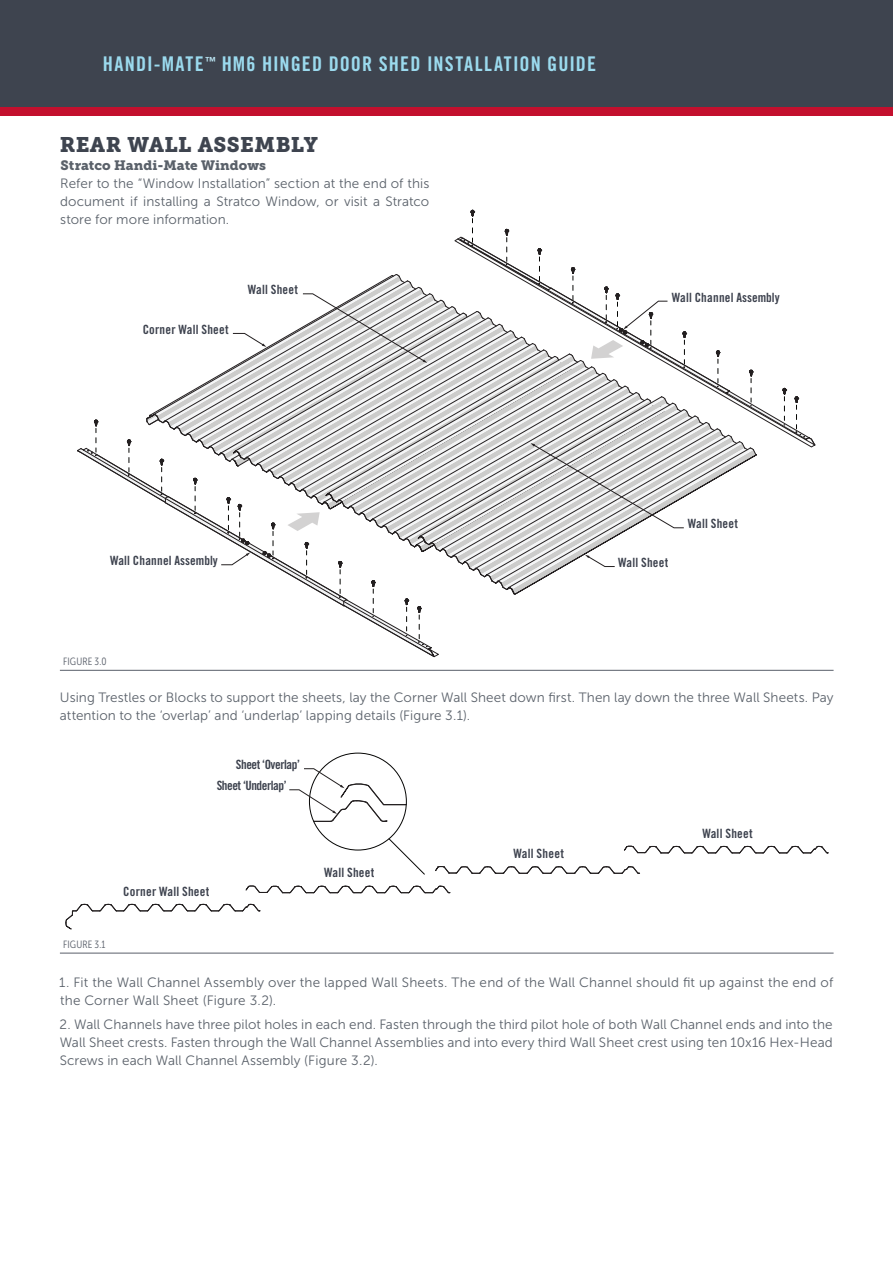
<style>
.page{position:relative;width:893px;height:1263px;background:#fff}
.page>*{position:absolute;margin:0;border:0;box-sizing:border-box;transform-origin:0 0}
.t1{font:21px "Museo Slab 900";letter-spacing:.02em;color:#3e444f}
.t2{font:20.25px "Trade Gothic LT Std Bd Cn 20";letter-spacing:.05em;color:#9bdaee}
.Body_Text{font:13.5px/18px "Museo Sans 300";letter-spacing:.01em;color:#5a616a}
.t3{font:13.5px "Museo Slab 900";letter-spacing:.005em;color:#5a616a}
.t4{font:12.75px "Trade Gothic LT Std Bd Cn 20";letter-spacing:.015em;color:#3d424e}
.t5{font:12.75px "Trade Gothic LT Std Bd Cn 20";letter-spacing:-.035em;color:#3d424e}
.t6{font:10.5px "Museo Sans Cond 300";letter-spacing:.02em;color:#595f6a}
</style>
<div class="page">
<div style="left:0;top:0;width:893px;height:107px;background:#3e444f"></div>
<div style="left:0;top:107px;width:893px;height:9px;background:#c3102e"></div>
<svg style="left:65px;top:903px;width:196px;height:27px"></svg>
<svg style="left:435px;top:866px;width:205px;height:8px"></svg>
<svg style="left:388px;top:838px;width:37px;height:37px"></svg>
<svg style="left:245px;top:885px;width:205px;height:9px"></svg>
<svg style="left:289px;top:768px;width:117px;height:54px"></svg>
<svg style="left:624px;top:845px;width:205px;height:9px"></svg>
<svg style="left:77px;top:210px;width:739px;height:448px"></svg>
<hr style="left:60px;top:670px;width:774px;height:1px;background:#595f6a">
<hr style="left:60px;top:953px;width:774px;height:1px;background:#595f6a">
<h2 class="t2" style="left:103px;top:51px;width:495px">HANDI-MATE<sup>™</sup> HM6 HINGED DOOR SHED INSTALLATION GUIDE</h2>
<p class="t1" style="left:60px;top:132px;width:260px">REAR WALL ASSEMBLY</p>
<p class="t3" style="left:61px;top:158px;width:207px">Stratco Handi-Mate Windows</p>
<p class="Body_Text" style="left:60px;top:175px;width:371px;text-align:justify">Refer to the “Window Installation” section at the end of this document if installing a Stratco Window, or visit a Stratco store for more information.</p>
<p class="t4" style="left:143px;top:322px;width:87px">Corner Wall Sheet</p>
<p class="t4" style="left:248px;top:281px;width:52px">Wall Sheet</p>
<p class="t4" style="left:110px;top:553px;width:109px">Wall Channel Assembly</p>
<p class="t6" style="left:63px;top:656px;width:45px">FIGURE 3.0</p>
<p class="t4" style="left:672px;top:289px;width:109px">Wall Channel Assembly</p>
<p class="t4" style="left:618px;top:555px;width:52px">Wall Sheet</p>
<p class="t4" style="left:688px;top:516px;width:52px">Wall Sheet</p>
<p class="Body_Text" style="left:60px;top:688px;width:775px">Using Trestles or Blocks to support the sheets, lay the Corner Wall Sheet down first. Then lay down the three Wall Sheets. Pay attention to the ‘overlap’ and ‘underlap’ lapping details (Figure 3.1).</p>
<p class="t5" style="left:236px;top:757px;width:65px">Sheet ‘Overlap’</p>
<p class="t5" style="left:217px;top:778px;width:71px">Sheet ‘Underlap’</p>
<p class="t6" style="left:63px;top:939px;width:44px">FIGURE 3.1</p>
<p class="t4" style="left:123px;top:883px;width:88px">Corner Wall Sheet</p>
<p class="t4" style="left:324px;top:865px;width:52px">Wall Sheet</p>
<p class="t4" style="left:514px;top:846px;width:52px">Wall Sheet</p>
<p class="t4" style="left:702px;top:825px;width:52px">Wall Sheet</p>
<p class="Body_Text" style="left:59px;top:973px;width:775px">1. Fit the Wall Channel Assembly over the lapped Wall Sheets. The end of the Wall Channel should fit up against the end of the Corner Wall Sheet (Figure 3.2).</p>
<p class="Body_Text" style="left:59px;top:1015px;width:775px;text-align:justify">2. Wall Channels have three pilot holes in each end. Fasten through the third pilot hole of both Wall Channel ends and into the Wall Sheet crests. Fasten through the Wall Channel Assemblies and into every third Wall Sheet crest using ten 10x16 Hex-Head Screws in each Wall Channel Assembly (Figure 3.2).</p>
</div>
